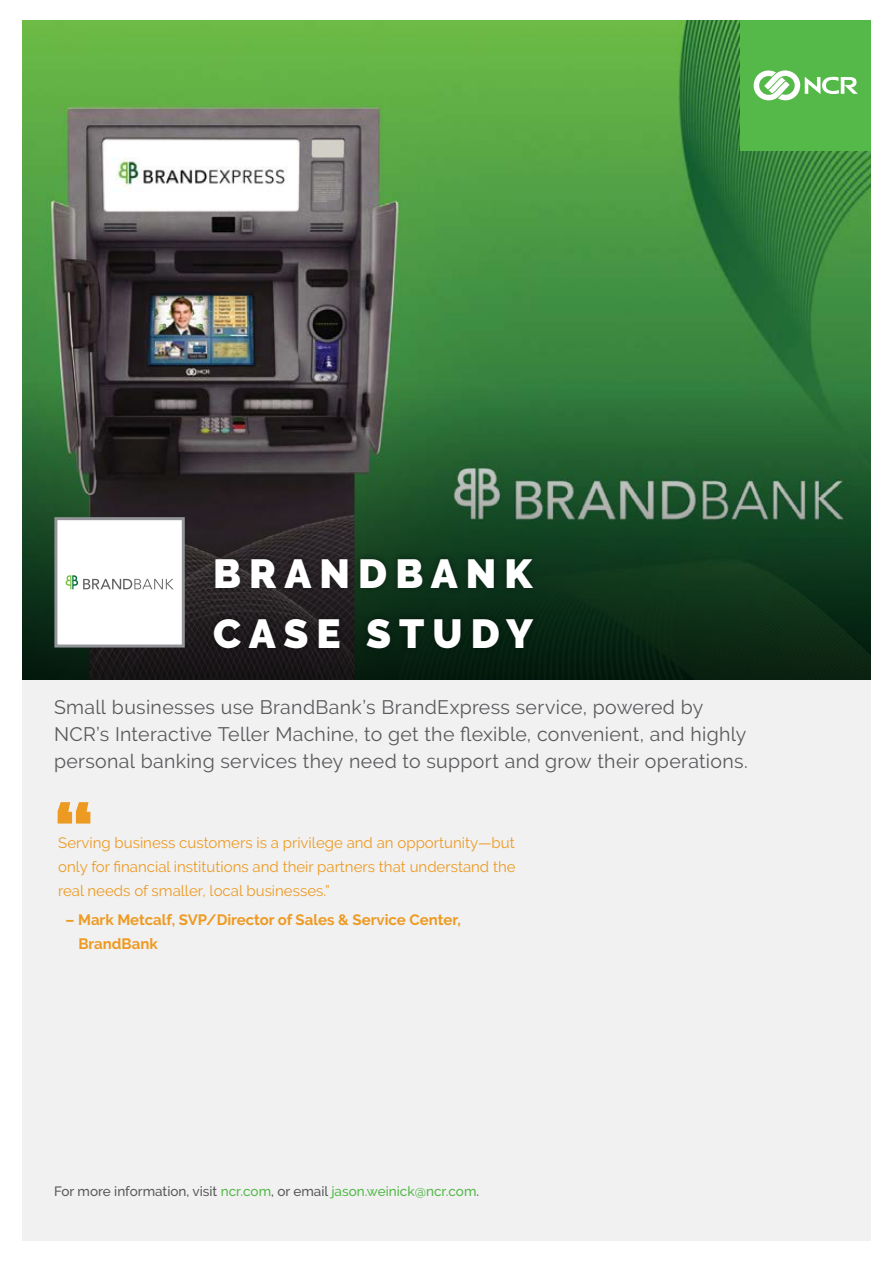
<style>
.page{position:relative;width:893px;height:1263px;background:#fff}
.page>*{position:absolute;margin:0;border:0;box-sizing:border-box;transform-origin:0 0}
.t1{font:900 73.5px "Raleway";color:#ed9a22}
.t2{font:900 40.5px/60px "Raleway";letter-spacing:.2em;color:#fff}
.t3{font:19.5px/27px "Raleway";letter-spacing:.015em;color:#58595b}
.t4{font:15px/24px "Raleway";color:#ed9a22;text-align:justify}
.t5{font:700 15px/24px "Raleway";color:#ed9a22}
.t6{font:500 13.5px "Raleway";color:#58595b}
.s1{color:#54b948}
</style>
<div class="page">
<div style="left:22px;top:20px;width:849px;height:1221px;background:#f1f1f2"></div>
<img style="left:22px;top:20px;width:849px;height:216px">
<svg style="left:22px;top:236px;width:849px;height:443px;background:#2f5534"></svg>
<div style="left:207px;top:551px;width:332px;height:104px;background:#000;opacity:.33"></div>
<div style="left:741px;top:20px;width:130px;height:131px;background:#54b948"></div>
<svg style="left:754px;top:70px;width:104px;height:30px"></svg>
<div style="left:54px;top:517px;width:131px;height:130px;background:#fff;border:3px solid #939598"></div>
<svg style="left:66px;top:575px;width:107px;height:14px"></svg>
<h2 class="t2" style="left:213px;top:543px;width:321px">BRANDBANK<br>CASE STUDY</h2>
<p class="t3" style="left:54px;top:694px;width:695px">Small businesses use BrandBank’s BrandExpress service, powered by<br>NCR’s Interactive Teller Machine, to get the flexible, convenient, and highly personal banking services they need to support and grow their operations.</p>
<h1 class="t1" style="left:54px;top:787px;width:41px">“</h1>
<p class="t4" style="left:58px;top:831px;width:459px">Serving business customers is a privilege and an opportunity—but only for financial institutions and their partners that understand the real needs of smaller, local businesses.”</p>
<p class="t5" style="left:78px;top:907px;width:384px;text-indent:-13px">– Mark Metcalf, SVP/Director of Sales &amp; Service Center,<br>BrandBank</p>
<p class="t6" style="left:54px;top:1183px;width:427px">For more information, visit <span class="s1">ncr.com</span>, or email <span class="s1">jason.weinick@ncr.com</span>.</p>
</div>
